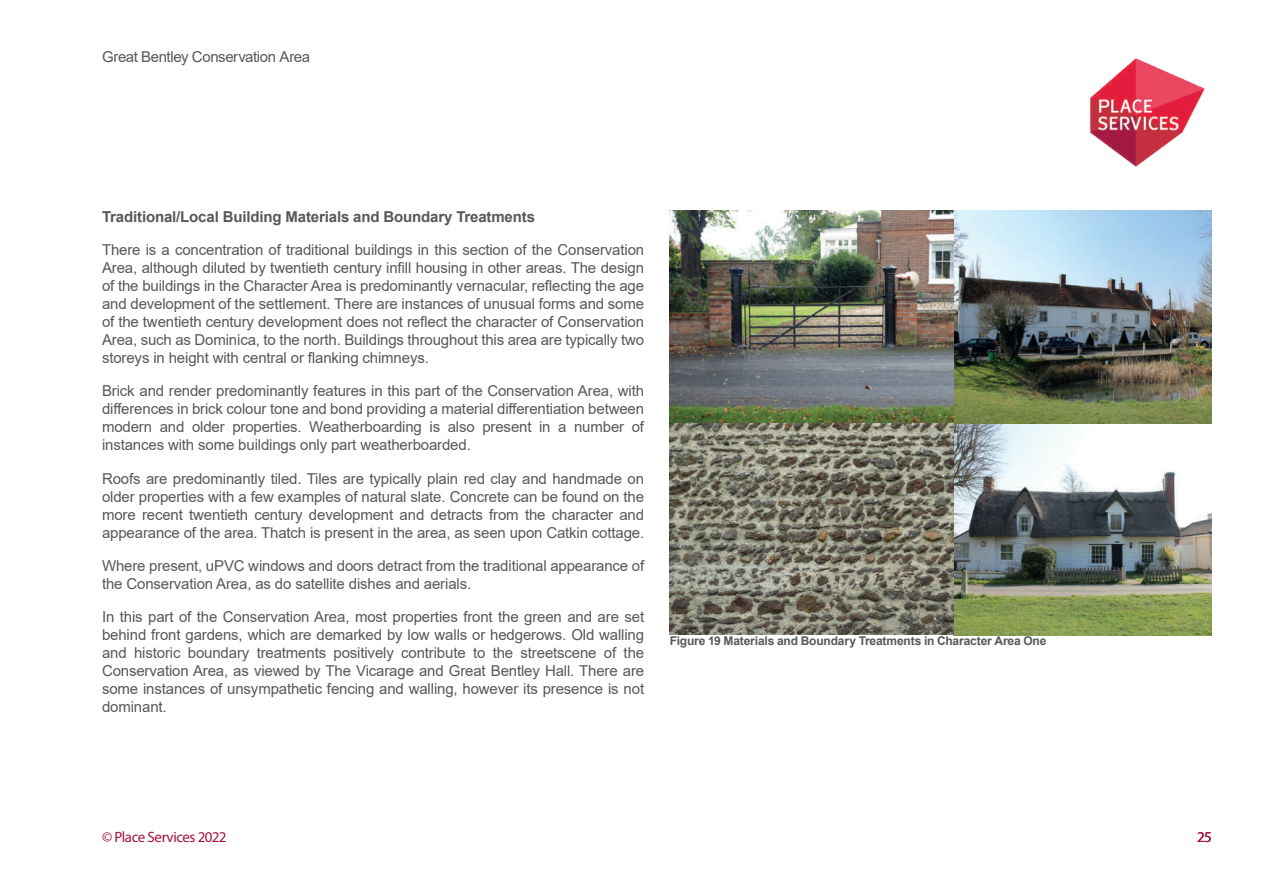
<style>
.page{position:relative;width:1263px;height:893px;background:#fff}
.page>*{position:absolute;margin:0;border:0;box-sizing:border-box;transform-origin:0 0}
.t1{font:15px/18px "Arial";letter-spacing:-.01em;color:#57585a;text-align:justify}
.t2{font:700 15px "Arial";letter-spacing:-.01em;color:#57585a}
.t3{font:15px "Myriad Pro";letter-spacing:-.03em;color:#a4113f}
.t4{font:700 12px "Arial";letter-spacing:-.015em;color:#57585a}
</style>
<div class="page">
<img style="left:1090px;top:58px;width:115px;height:109px">
<img style="left:670px;top:210px;width:542px;height:425px">
<p class="t1" style="left:102px;top:48px;width:210px">Great Bentley Conservation Area</p>
<p class="t2" style="left:102px;top:207px;width:434px">Traditional/Local Building Materials and Boundary Treatments</p>
<p class="t1" style="left:102px;top:241px;width:544px">There is a concentration of traditional buildings in this section of the Conservation Area, although diluted by twentieth century infill housing in other areas. The design of the buildings in the Character Area is predominantly vernacular, reflecting the age and development of the settlement. There are instances of unusual forms and some of the twentieth century development does not reflect the character of Conservation Area, such as Dominica, to the north. Buildings throughout this area are typically two storeys in height with central or flanking chimneys.</p>
<p class="t1" style="left:102px;top:382px;width:544px">Brick and render predominantly features in this part of the Conservation Area, with differences in brick colour tone and bond providing a material differentiation between modern and older properties. Weatherboarding is also present in a number of instances with some buildings only part weatherboarded.</p>
<p class="t1" style="left:102px;top:469px;width:544px">Roofs are predominantly tiled. Tiles are typically plain red clay and handmade on older properties with a few examples of natural slate. Concrete can be found on the more recent twentieth century development and detracts from the character and appearance of the area. Thatch is present in the area, as seen upon Catkin cottage.</p>
<p class="t1" style="left:102px;top:556px;width:544px">Where present, uPVC windows and doors detract from the traditional appearance of the Conservation Area, as do satellite dishes and aerials.</p>
<p class="t1" style="left:102px;top:607px;width:544px">In this part of the Conservation Area, most properties front the green and are set behind front gardens, which are demarked by low walls or hedgerows. Old walling and historic boundary treatments positively contribute to the streetscene of the Conservation Area, as viewed by The Vicarage and Great Bentley Hall. There are some instances of unsympathetic fencing and walling, however its presence is not dominant.</p>
<p class="t4" style="left:670px;top:632px;width:378px">Figure 19 Materials and Boundary Treatments in Character Area One</p>
<p class="t3" style="left:102px;top:828px;width:126px">© Place Services 2022</p>
<p class="t3" style="left:1197px;top:828px;width:16px">25</p>
</div>
